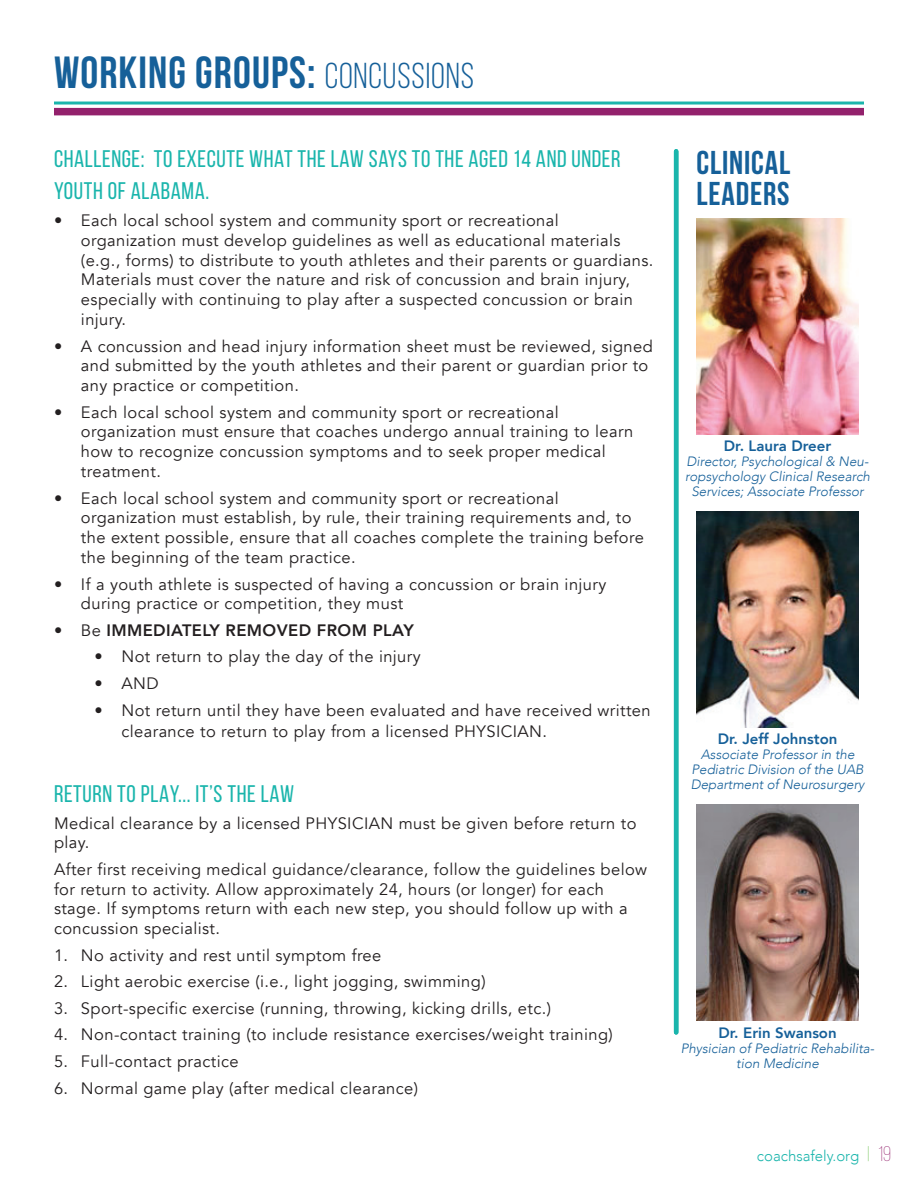
<style>
.page{position:relative;width:918px;height:1188px;background:#fff}
.page>*{position:absolute;margin:0;border:0;box-sizing:border-box;transform-origin:0 0}
.t1{font:700 45px "Bebas Neue";letter-spacing:.025em;color:#166099}
.t2{font:700 33px/31.5px "Bebas Neue";letter-spacing:.025em;color:#166099}
.t3{font:24px/32.4px "Bebas Neue";letter-spacing:.025em;color:#1ab5ac}
.t4{font:16.5px/19.8px "Avenir";letter-spacing:.025em;color:#231f20}
.t5{font:800 16.5px "Avenir";letter-spacing:.025em;color:#231f20}
.t6{font:800 15px "Avenir";color:#166099}
.t7{font:300 15px "Avenir";color:#1ab5ac}
.t8{font:italic 300 13.5px/15px "Avenir";color:#166099;text-align:center}
.s1{font-weight:400;font-size:36px}
.s2{font-weight:400}
.s3{font-family:"Bebas Neue";font-size:21px;color:#65bc46}
.s4{font-family:"Bebas Neue";font-size:21px;color:#93216c}
</style>
<div class="page">
<div style="left:54px;top:108px;width:810px;height:7px;background:#93216c"></div>
<hr style="left:54px;top:102px;width:810px;height:3px;background:#1ab5ac">
<img style="left:697px;top:218px;width:162px;height:216px">
<img style="left:697px;top:512px;width:162px;height:216px">
<img style="left:697px;top:805px;width:162px;height:216px">
<hr style="left:674px;top:151px;width:4px;height:881px;background:#1ab5ac">
<h1 class="t1" style="left:54px;top:48px;width:422px">WORKING GROUPS: <span class="s1">CONCUSSIONS</span></h1>
<h3 class="t3" style="left:54px;top:142px;width:568px">CHALLENGE: TO EXECUTE WHAT THE LAW SAYS TO THE AGED 14 AND UNDER<br>YOUTH OF ALABAMA.</h3>
<p class="t4" style="left:81px;top:211px;width:574px;text-indent:-27px">• Each local school system and community sport or recreational organization must develop guidelines as well as educational materials (e.g., forms) to distribute to youth athletes and their parents or guardians.<br>Materials must cover the nature and risk of concussion and brain injury, especially with continuing to play after a suspected concussion or brain injury.</p>
<p class="t4" style="left:81px;top:336px;width:573px;text-indent:-27px">• A concussion and head injury information sheet must be reviewed, signed and submitted by the youth athletes and their parent or guardian prior to any practice or competition.</p>
<p class="t4" style="left:81px;top:402px;width:554px;text-indent:-27px">• Each local school system and community sport or recreational organization must ensure that coaches undergo annual training to learn how to recognize concussion symptoms and to seek proper medical treatment.</p>
<p class="t4" style="left:81px;top:488px;width:564px;text-indent:-27px">• Each local school system and community sport or recreational organization must establish, by rule, their training requirements and, to the extent possible, ensure that all coaches complete the training before the beginning of the team practice.</p>
<p class="t4" style="left:81px;top:574px;width:527px;text-indent:-27px">• If a youth athlete is suspected of having a concussion or brain injury during practice or competition, they must</p>
<p class="t5" style="left:54px;top:617px;width:361px"><span class="s2">• Be</span> IMMEDIATELY REMOVED FROM PLAY</p>
<p class="t4" style="left:94px;top:647px;width:328px">• Not return to play the day of the injury</p>
<p class="t4" style="left:94px;top:674px;width:66px">• AND</p>
<p class="t4" style="left:121px;top:699px;width:531px;line-height:21.6px;text-indent:-27px">• Not return until they have been evaluated and have received written clearance to return to play from a licensed PHYSICIAN.</p>
<h3 class="t3" style="left:54px;top:777px;width:242px">RETURN TO PLAY... IT’S THE LAW</h3>
<p class="t4" style="left:54px;top:813px;width:584px">Medical clearance by a licensed PHYSICIAN must be given before return to play.</p>
<p class="t4" style="left:54px;top:860px;width:595px">After first receiving medical guidance/clearance, follow the guidelines below for return to activity. Allow approximately 24, hours (or longer) for each stage. If symptoms return with each new step, you should follow up with a concussion specialist.</p>
<p class="t4" style="left:54px;top:946px;width:329px">1. No activity and rest until symptom free</p>
<p class="t4" style="left:54px;top:972px;width:433px">2. Light aerobic exercise (i.e., light jogging, swimming)</p>
<p class="t4" style="left:54px;top:999px;width:498px">3. Sport-specific exercise (running, throwing, kicking drills, etc.)</p>
<p class="t4" style="left:54px;top:1025px;width:560px">4. Non-contact training (to include resistance exercises/weight training)</p>
<p class="t4" style="left:54px;top:1052px;width:186px">5. Full-contact practice</p>
<p class="t4" style="left:54px;top:1078px;width:366px">6. Normal game play (after medical clearance)</p>
<h2 class="t2" style="left:697px;top:146px;width:95px">CLINICAL<br>LEADERS</h2>
<p class="t6" style="left:724px;top:434px;width:109px">Dr. Laura Dreer</p>
<p class="t8" style="left:685px;top:454px;width:186px">Director, Psychological &amp; Neu&shy;ropsychology Clinical Research<br>Services; Associate Professor</p>
<p class="t6" style="left:718px;top:727px;width:121px">Dr. Jeff Johnston</p>
<p class="t8" style="left:691px;top:747px;width:175px">Associate Professor in the<br>Pediatric Division of the UAB<br>Department of Neurosurgery</p>
<p class="t6" style="left:718px;top:1021px;width:120px">Dr. Erin Swanson</p>
<p class="t8" style="left:681px;top:1040px;width:195px">Physician of Pediatric Rehabilita&shy;tion Medicine</p>
<p class="t7" style="left:757px;top:1147px;width:136px">coachsafely.org <span class="s3">|</span> <span class="s4">19</span></p>
</div>
